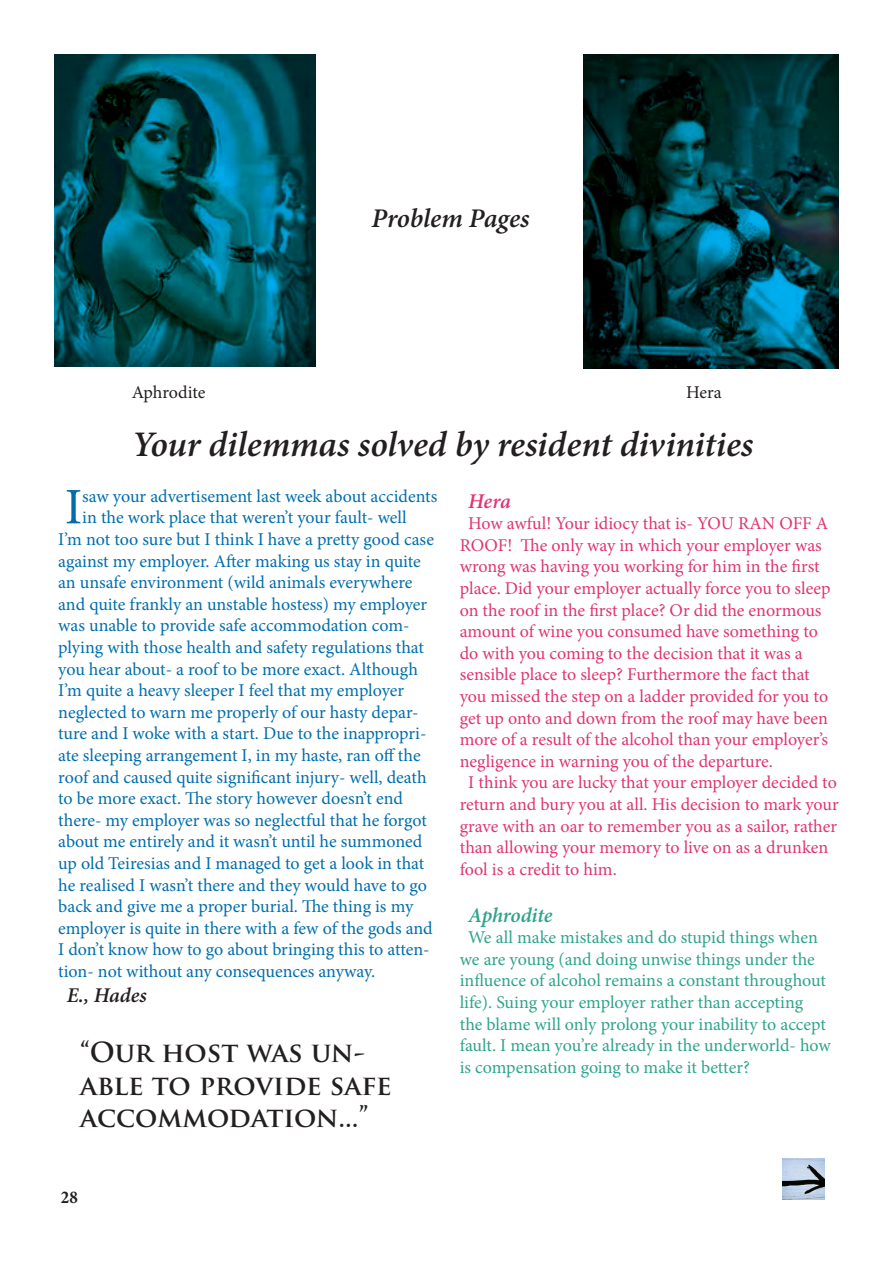
<style>
.page{position:relative;width:893px;height:1263px;background:#fff}
.page>*{position:absolute;margin:0;border:0;box-sizing:border-box;transform-origin:0 0}
.t1{font:51.3px "Minion Pro";color:#006eab}
.t2{font:italic 600 36px "Minion Pro";letter-spacing:-.005em;color:#231f20}
.t3{font:700 27px/32.4px "Trajan Pro";color:#231f20}
.t4{font:italic 600 27px "Minion Pro";letter-spacing:-.005em;color:#231f20}
.t5{font:italic 600 21px "Minion Pro";letter-spacing:-.01em;color:#2ea48c}
.t6{font:italic 600 21px "Minion Pro";letter-spacing:-.005em;color:#231f20}
.t7{font:italic 600 21px "Minion Pro";color:#df3572}
.t8{font:18px "Minion Pro";letter-spacing:-.005em;color:#006eab}
.t9{font:18px "Minion Pro";letter-spacing:-.005em;color:#df3572}
.t10{font:18px/21.6px "Minion Pro";letter-spacing:-.005em;color:#2ea48c}
.t11{font:18px "Minion Pro";letter-spacing:-.005em;color:#231f20}
.t12{font:700 condensed 18px "Minion Pro";color:#231f20}
</style>
<div class="page">
<img style="left:55px;top:55px;width:260px;height:312px">
<img style="left:583px;top:55px;width:256px;height:313px">
<img style="left:782px;top:1158px;width:43px;height:41px">
<h3 class="t4" style="left:371px;top:199px;width:160px">Problem Pages</h3>
<p class="t11" style="left:132px;top:380px;width:75px">Aphrodite</p>
<p class="t11" style="left:686px;top:380px;width:37px">Hera</p>
<h2 class="t2" style="left:132px;top:419px;width:623px">Your dilemmas solved by resident divinities</h2>
<h1 class="t1" style="left:65px;top:473px;width:19px">I</h1>
<p class="t8" style="left:82px;top:484px;width:356px">saw your advertisement last week about accidents</p>
<p class="t8" style="left:82px;top:505px;width:326px">in the work place that weren’t your fault- well</p>
<p class="t8" style="left:58px;top:527px;width:377px">I’m not too sure but I think I have a pretty good case</p>
<p class="t8" style="left:58px;top:549px;width:364px">against my employer. After making us stay in quite</p>
<p class="t8" style="left:58px;top:570px;width:356px">an unsafe environment (wild animals everywhere</p>
<p class="t8" style="left:58px;top:592px;width:370px">and quite frankly an unstable hostess) my employer</p>
<p class="t8" style="left:58px;top:613px;width:353px">was unable to provide safe accommodation com-</p>
<p class="t8" style="left:58px;top:635px;width:367px">plying with those health and safety regulations that</p>
<p class="t8" style="left:58px;top:657px;width:361px">you hear about- a roof to be more exact. Although</p>
<p class="t8" style="left:58px;top:678px;width:347px">I’m quite a heavy sleeper I feel that my employer</p>
<p class="t8" style="left:58px;top:700px;width:362px">neglected to warn me properly of our hasty depar-</p>
<p class="t8" style="left:58px;top:721px;width:370px">ture and I woke with a start. Due to the inappropri-</p>
<p class="t8" style="left:58px;top:743px;width:364px">ate sleeping arrangement I, in my haste, ran off the</p>
<p class="t8" style="left:58px;top:765px;width:370px">roof and caused quite significant injury- well, death</p>
<p class="t8" style="left:58px;top:786px;width:346px">to be more exact. The story however doesn’t end</p>
<p class="t8" style="left:58px;top:808px;width:370px">there- my employer was so neglectful that he forgot</p>
<p class="t8" style="left:58px;top:829px;width:366px">about me entirely and it wasn’t until he summoned</p>
<p class="t8" style="left:58px;top:851px;width:368px">up old Teiresias and I managed to get a look in that</p>
<p class="t8" style="left:58px;top:873px;width:370px">he realised I wasn’t there and they would have to go</p>
<p class="t8" style="left:58px;top:894px;width:356px">back and give me a proper burial. The thing is my</p>
<p class="t8" style="left:58px;top:916px;width:376px">employer is quite in there with a few of the gods and</p>
<p class="t8" style="left:58px;top:937px;width:373px">I don’t know how to go about bringing this to atten-</p>
<p class="t8" style="left:58px;top:959px;width:318px">tion- not without any consequences anyway.</p>
<p class="t6" style="left:67px;top:981px;width:82px">E., Hades</p>
<h3 class="t3" style="left:80px;top:1036px;width:313px">“OUR HOST WAS UN-<br>ABLE TO PROVIDE SAFE<br>ACCOMMODATION...”</h3>
<p class="t7" style="left:468px;top:486px;width:44px">Hera</p>
<p class="t9" style="left:468px;top:511px;width:361px">How awful! Your idiocy that is- YOU RAN OFF A</p>
<p class="t9" style="left:460px;top:533px;width:364px">ROOF! The only way in which your employer was</p>
<p class="t9" style="left:460px;top:554px;width:361px">wrong was having you working for him in the first</p>
<p class="t9" style="left:460px;top:576px;width:372px">place. Did your employer actually force you to sleep</p>
<p class="t9" style="left:460px;top:598px;width:363px">on the roof in the first place? Or did the enormous</p>
<p class="t9" style="left:460px;top:619px;width:360px">amount of wine you consumed have something to</p>
<p class="t9" style="left:460px;top:641px;width:344px">do with you coming to the decision that it was a</p>
<p class="t9" style="left:460px;top:662px;width:351px">sensible place to sleep? Furthermore the fact that</p>
<p class="t9" style="left:460px;top:684px;width:370px">you missed the step on a ladder provided for you to</p>
<p class="t9" style="left:460px;top:706px;width:370px">get up onto and down from the roof may have been</p>
<p class="t9" style="left:460px;top:727px;width:370px">more of a result of the alcohol than your employer’s</p>
<p class="t9" style="left:460px;top:749px;width:315px">negligence in warning you of the departure.</p>
<p class="t9" style="left:468px;top:770px;width:370px">I think you are lucky that your employer decided to</p>
<p class="t9" style="left:460px;top:792px;width:380px">return and bury you at all. His decision to mark your</p>
<p class="t9" style="left:460px;top:814px;width:379px">grave with an oar to remember you as a sailor, rather</p>
<p class="t9" style="left:460px;top:835px;width:370px">than allowing your memory to live on as a drunken</p>
<p class="t9" style="left:460px;top:857px;width:159px">fool is a credit to him.</p>
<p class="t5" style="left:468px;top:900px;width:86px">Aphrodite</p>
<p class="t10" style="left:460px;top:927px;width:373px;text-indent:8px">We all make mistakes and do stupid things when we are young (and doing unwise things under the influence of alcohol remains a constant throughout life). Suing your employer rather than accepting<br>the blame will only prolong your inability to accept fault. I mean you’re already in the underworld- how is compensation going to make it better?</p>
<p class="t12" style="left:61px;top:1185px;width:18px">28</p>
</div>
